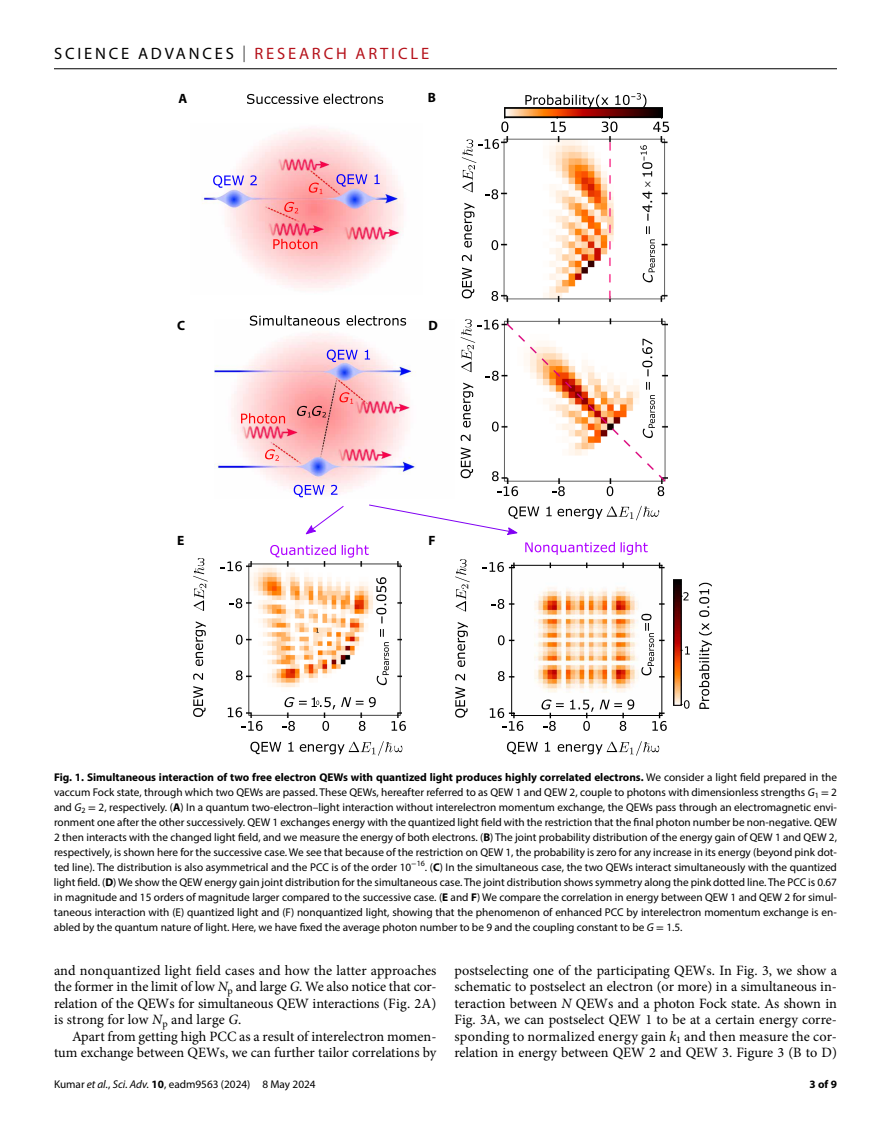
<style>
.page{position:relative;width:891px;height:1134px;background:#fff}
.page>*{position:absolute;margin:0;border:0;box-sizing:border-box;transform-origin:0 0}
.t1{font:16.5px "Myriad Pro";letter-spacing:.17em;color:#000}
.t2{font:14.25px/16.5px "Minion Pro";color:#000;text-align:justify}
.t3{font:700 13.5px "Myriad Pro";color:#000}
.t4{font:11.25px/15px "Myriad Pro";color:#000;text-align:justify}
.t5{font:700 11.25px "Myriad Pro";color:#000}
.t6{font:10.5px "Myriad Pro";color:#000}
.s1{font-weight:300}
.s2{color:#b5121b}
.s3{font-weight:700}
.s4{font-style:italic}
.s5{font-family:"STIX"}
</style>
<div class="page">
<hr style="left:54px;top:68px;width:783px;height:1px;background:#000">
<img style="left:201px;top:128px;width:202px;height:160px">
<img style="left:502px;top:137px;width:165px;height:346px">
<img style="left:246px;top:562px;width:156px;height:156px">
<img style="left:214px;top:323px;width:202px;height:175px">
<img style="left:674px;top:579px;width:7px;height:126px">
<img style="left:504px;top:108px;width:158px;height:11px">
<img style="left:512px;top:566px;width:149px;height:147px">
<svg style="left:659px;top:563px;width:6px;height:5px"></svg>
<hr style="left:511px;top:565px;width:1px;height:151px;background:#000">
<hr style="left:661px;top:565px;width:1px;height:151px;background:#000">
<hr style="left:512px;top:715px;width:150px;height:1px;background:#000">
<hr style="left:512px;top:565px;width:150px;height:1px;background:#000">
<svg style="left:305px;top:506px;width:39px;height:29px"></svg>
<svg style="left:270px;top:545px;width:99px;height:13px"></svg>
<svg style="left:525px;top:542px;width:123px;height:13px"></svg>
<svg style="left:316px;top:628px;width:3px;height:5px"></svg>
<svg style="left:552px;top:486px;width:13px;height:10px"></svg>
<svg style="left:607px;top:486px;width:6px;height:10px"></svg>
<svg style="left:658px;top:486px;width:6px;height:10px"></svg>
<svg style="left:369px;top:504px;width:290px;height:31px"></svg>
<svg style="left:193px;top:621px;width:13px;height:96px"></svg>
<svg style="left:193px;top:558px;width:15px;height:53px"></svg>
<svg style="left:652px;top:713px;width:15px;height:18px"></svg>
<svg style="left:236px;top:670px;width:7px;height:10px"></svg>
<svg style="left:236px;top:635px;width:7px;height:10px"></svg>
<svg style="left:229px;top:598px;width:13px;height:10px"></svg>
<svg style="left:220px;top:561px;width:22px;height:10px"></svg>
<svg style="left:507px;top:741px;width:152px;height:15px"></svg>
<svg style="left:461px;top:319px;width:57px;height:177px"></svg>
<svg style="left:462px;top:139px;width:37px;height:162px"></svg>
<svg style="left:228px;top:707px;width:35px;height:24px"></svg>
<svg style="left:282px;top:721px;width:13px;height:10px"></svg>
<svg style="left:322px;top:721px;width:7px;height:10px"></svg>
<svg style="left:359px;top:721px;width:6px;height:10px"></svg>
<svg style="left:391px;top:721px;width:15px;height:10px"></svg>
<svg style="left:250px;top:741px;width:152px;height:15px"></svg>
<svg style="left:455px;top:622px;width:13px;height:96px"></svg>
<svg style="left:455px;top:559px;width:15px;height:53px"></svg>
<svg style="left:490px;top:708px;width:33px;height:23px"></svg>
<svg style="left:498px;top:671px;width:16px;height:10px"></svg>
<svg style="left:498px;top:635px;width:16px;height:10px"></svg>
<svg style="left:491px;top:599px;width:23px;height:10px"></svg>
<svg style="left:482px;top:562px;width:33px;height:10px"></svg>
<svg style="left:699px;top:583px;width:13px;height:126px"></svg>
<svg style="left:541px;top:699px;width:93px;height:32px"></svg>
<svg style="left:284px;top:697px;width:92px;height:12px"></svg>
<svg style="left:250px;top:315px;width:156px;height:11px"></svg>
<svg style="left:297px;top:406px;width:29px;height:11px"></svg>
<svg style="left:247px;top:94px;width:136px;height:10px"></svg>
<svg style="left:501px;top:122px;width:7px;height:10px"></svg>
<svg style="left:551px;top:116px;width:15px;height:16px"></svg>
<svg style="left:602px;top:116px;width:15px;height:16px"></svg>
<svg style="left:653px;top:116px;width:16px;height:16px"></svg>
<svg style="left:642px;top:339px;width:13px;height:99px"></svg>
<svg style="left:640px;top:145px;width:15px;height:137px"></svg>
<svg style="left:681px;top:700px;width:9px;height:9px"></svg>
<svg style="left:681px;top:646px;width:9px;height:9px"></svg>
<svg style="left:681px;top:592px;width:8px;height:8px"></svg>
<svg style="left:641px;top:614px;width:24px;height:64px"></svg>
<svg style="left:376px;top:577px;width:13px;height:108px"></svg>
<svg style="left:525px;top:93px;width:121px;height:15px"></svg>
<svg style="left:327px;top:350px;width:43px;height:12px"></svg>
<svg style="left:336px;top:174px;width:44px;height:13px"></svg>
<svg style="left:265px;top:449px;width:14px;height:12px"></svg>
<svg style="left:241px;top:413px;width:44px;height:11px"></svg>
<svg style="left:339px;top:392px;width:14px;height:12px"></svg>
<svg style="left:273px;top:239px;width:44px;height:10px"></svg>
<svg style="left:309px;top:183px;width:14px;height:11px"></svg>
<svg style="left:284px;top:202px;width:14px;height:11px"></svg>
<svg style="left:294px;top:485px;width:44px;height:12px"></svg>
<svg style="left:213px;top:175px;width:44px;height:13px"></svg>
<h1 class="t1" style="left:54px;top:44px;width:376px">Science Adva nces <span class="s1">|</span> <span class="s2">Resear ch Ar ticle</span></h1>
<p class="t3" style="left:178px;top:90px;width:10px">A</p>
<p class="t3" style="left:428px;top:89px;width:10px">B</p>
<p class="t3" style="left:177px;top:317px;width:10px">C</p>
<p class="t3" style="left:177px;top:531px;width:9px">E</p>
<p class="t3" style="left:429px;top:316px;width:11px">D</p>
<p class="t3" style="left:429px;top:531px;width:9px">F</p>
<p class="t6" style="left:645px;top:177px;width:8px">×</p>
<p class="t4" style="left:54px;top:770px;width:785px"><span class="s3">Fig. 1. Simultaneous interaction of two free electron QEWs with quantized light produces highly correlated electrons.</span> We consider a light field prepared in the vaccum Fock state, through which two QEWs are passed. These QEWs, hereafter referred to as QEW 1 and QEW 2, couple to photons with dimensionless strengths <span class="s4">G</span><sub>1</sub> <span class="s5">=</span> 2 and <span class="s4">G</span><sub>2</sub> <span class="s5">=</span> 2, respectively. (<span class="s3">A</span>) I n a quantum two-electron–light interaction without interelectron momentum exchange, the QEWs pass through an electromagnetic envi&shy;ronment one after the other successively. QEW 1 exchanges energy with the quantized light field with the restriction that the final photon number be non-negative. QEW 2 then interacts with the changed light field, and we measure the energy of both electrons. (<span class="s3">B</span>) The joint probability distribution of the energy gain of QEW 1 and QEW 2, respectively, is shown here for the successive case. We see that because of the restriction on QEW 1, the probability is zero for any increase in its energy (beyond pink dot&shy;ted line). The distribution is also asymmetrical and the PCC is of the order 10<sup>−</sup><sup>16</sup>. (<span class="s3">C</span>) I n the simultaneous case, the two QEWs interact simultaneously with the quantized light field. (<span class="s3">D</span>) We show the QEW energy gain joint distribution for the simultaneous case. The joint distribution shows symmetry along the pink dotted line. The PCC is 0.67 in magnitude and 15 orders of magnitude larger compared to the successive case. (<span class="s3">E</span> and <span class="s3">F</span>) We compare the correlation in energy between QEW 1 and QEW 2 for simul&shy;taneous interaction with (E) quantized light and (F) nonquantized light, showing that the phenomenon of enhanced PCC by interelectron momentum exchange is en&shy;abled by the quantum nature of light. Here, we have fixed the average photon number to be 9 and the coupling constant to be <span class="s4">G</span> <span class="s5">=</span> 1.5.</p>
<p class="t2" style="left:54px;top:962px;width:384px">and nonquantized light field cases and how the latter approaches the former in the limit of low <span class="s4">N</span><sub>p</sub> and large <span class="s4">G</span>. We also notice that cor&shy;relation of the QEWs for simultaneous QEW interactions (Fig. 2A) is strong for low <span class="s4">N</span><sub>p</sub> and large <span class="s4">G</span>.</p>
<p class="t2" style="left:54px;top:1028px;width:384px;text-align:right">Apart from getting high PCC as a result of interelectron momen&shy;tum exchange between QEWs, we can further tailor correlations by</p>
<p class="t4" style="left:54px;top:1076px;width:263px">Kumar <span class="s4">et al.</span>, <span class="s4">Sci. Adv.</span> <span class="s3">10</span>, eadm9563 (2024) 8 May 2024</p>
<p class="t2" style="left:454px;top:962px;width:384px">postselecting one of the participating QEWs. In Fig. 3, we show a schematic to postselect an electron (or more) in a simultaneous in&shy;teraction between <span class="s4">N</span> QEWs and a photon Fock state. As shown in Fig. 3A, we can postselect QEW 1 to be at a certain energy corre&shy;sponding to normalized energy gain <span class="s4">k</span><sub>1</sub> and then measure the cor&shy;relation in energy between QEW 2 and QEW 3. Figure 3 (B to D)</p>
<p class="t5" style="left:810px;top:1076px;width:29px">3 of 9</p>
</div>
